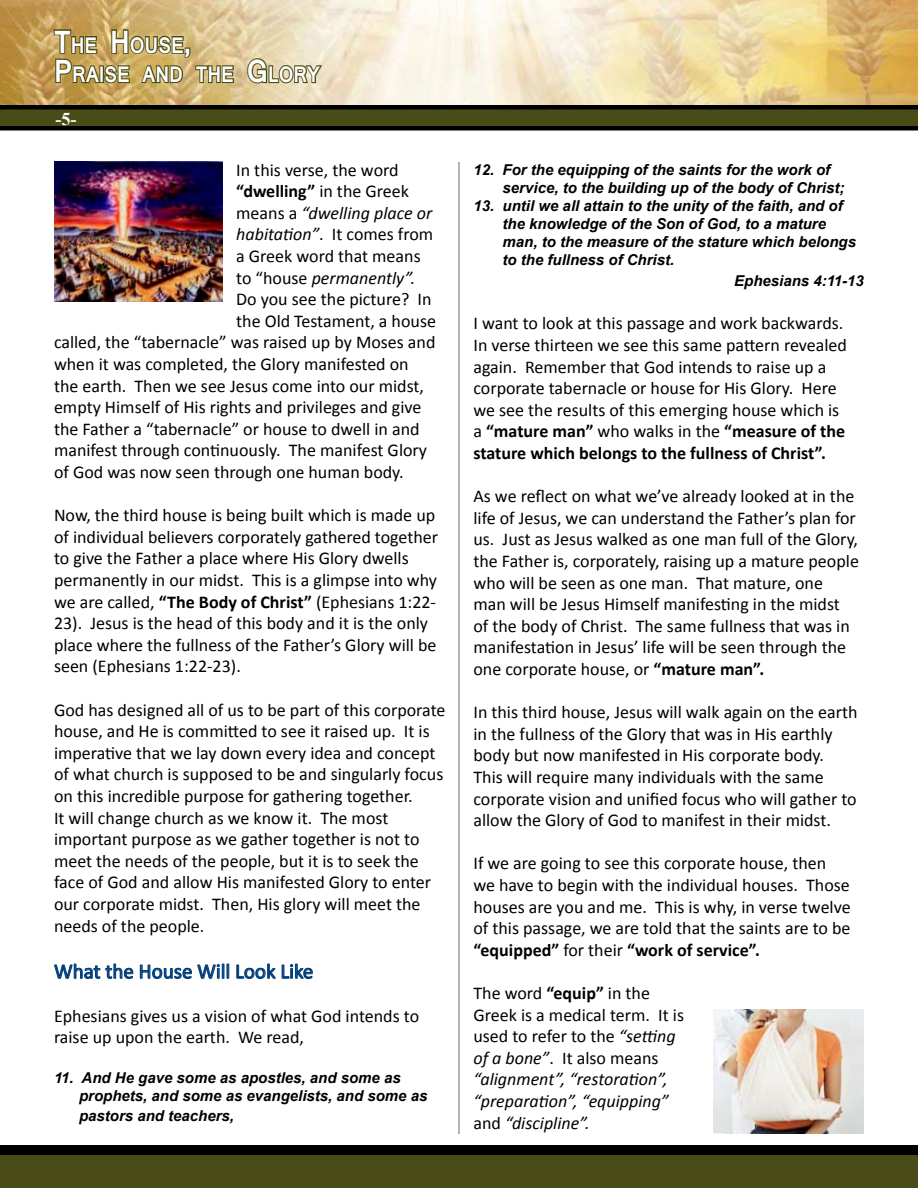
<style>
.page{position:relative;width:918px;height:1188px;background:#fff}
.page>*{position:absolute;margin:0;border:0;box-sizing:border-box;transform-origin:0 0}
.t1{font:700 21.15px/29.2px "Mangal";color:#fff;scale:.85 1}
.t2{font:21px "Calibri";color:#003d79}
.t3{font:18px/21.6px "Calibri";color:#000}
.t4{font:italic 18px/21.6px "Calibri";color:#000}
.t5{font:700 18px "Calibri";color:#000}
.t6{font:700 18px "Times New Roman";color:#fff}
.t7{font:italic 700 15px/18px "Arial";color:#000}
.s1{font-size:30.15px}
.s2{font-weight:400}
.s3{font-style:normal}
.s4{font-style:italic}
.s5{font-weight:700}
.s6{font-weight:700;font-style:normal}
</style>
<div class="page">
<svg style="left:54px;top:963px;width:80px;height:16px"></svg>
<svg style="left:140px;top:963px;width:90px;height:16px"></svg>
<svg style="left:236px;top:963px;width:77px;height:16px"></svg>
<div style="left:0;top:1152px;width:918px;height:36px;background:#494c17"></div>
<img style="left:713px;top:1009px;width:151px;height:125px">
<div style="left:0;top:1145px;width:918px;height:10px;background:#000"></div>
<hr style="left:458px;top:162px;width:2px;height:972px;background:#9b9c9f">
<img style="left:0;top:0;width:918px;height:105px">
<svg style="left:0;top:105px;width:918px;height:25px;background:#30320f"></svg>
<svg style="left:53px;top:28px;width:182px;height:57px;background:#a59153"></svg>
<svg style="left:246px;top:57px;width:78px;height:28px;background:#aca47c"></svg>
<img style="left:54px;top:162px;width:168px;height:139px">
<p class="t1" style="left:54px;top:30px;width:315px"><span class="s1">T</span>HE <span class="s1">H</span>OUSE<span class="s1">,<br>P</span>RAISE AND THE <span class="s1">G</span>LORY</p>
<p class="t6" style="left:56px;top:106px;width:22px">-5-</p>
<p class="t3" style="left:236px;top:159px;width:164px">In this verse, the word</p>
<p class="t5" style="left:236px;top:180px;width:174px">“dwelling” <span class="s2">in the Greek</span></p>
<p class="t4" style="left:236px;top:201px;width:197px"><span class="s3">means a</span> “dwelling place or</p>
<p class="t3" style="left:236px;top:224px;width:199px"><span class="s4">habitation”</span>. It comes from</p>
<p class="t3" style="left:236px;top:245px;width:186px">a Greek word that means</p>
<p class="t4" style="left:236px;top:266px;width:180px"><span class="s3">to “house</span> permanently”.</p>
<p class="t3" style="left:236px;top:288px;width:197px">Do you see the picture? In</p>
<p class="t3" style="left:236px;top:310px;width:201px">the Old Testament, a house</p>
<p class="t3" style="left:54px;top:332px;width:383px">called, the “tabernacle” was raised up by Moses and</p>
<p class="t3" style="left:54px;top:353px;width:356px">when it was completed, the Glory manifested on</p>
<p class="t3" style="left:54px;top:375px;width:372px">the earth. Then we see Jesus come into our midst,</p>
<p class="t3" style="left:54px;top:396px;width:369px">empty Himself of His rights and privileges and give</p>
<p class="t3" style="left:54px;top:418px;width:367px">the Father a “tabernacle” or house to dwell in and</p>
<p class="t3" style="left:54px;top:440px;width:375px">manifest through continuously. The manifest Glory</p>
<p class="t3" style="left:54px;top:461px;width:351px">of God was now seen through one human body.</p>
<p class="t3" style="left:54px;top:504px;width:386px">Now, the third house is being built which is made up of individual believers corporately gathered together to give the Father a place where His Glory dwells permanently in our midst. This is a glimpse into why we are called, <span class="s5">“The Body of Christ”</span> (Ephesians 1:22- 23). Jesus is the head of this body and it is the only place where the fullness of the Father’s Glory will be seen (Ephesians 1:22-23).</p>
<p class="t3" style="left:54px;top:699px;width:393px">God has designed all of us to be part of this corporate house, and He is committed to see it raised up. It is imperative that we lay down every idea and concept of what church is supposed to be and singularly focus on this incredible purpose for gathering together.<br>It will change church as we know it. The most important purpose as we gather together is not to meet the needs of the people, but it is to seek the face of God and allow His manifested Glory to enter our corporate midst. Then, His glory will meet the needs of the people.</p>
<p class="t2" style="left:54px;top:958px;width:261px">What the House Will Look Like</p>
<p class="t3" style="left:54px;top:1005px;width:367px">Ephesians gives us a vision of what God intends to raise up upon the earth. We read,</p>
<p class="t7" style="left:79px;top:1069px;width:350px;text-indent:-25px">11. And He gave some as apostles, and some as prophets, and some as evangelists, and some as</p>
<p class="t7" style="left:79px;top:1107px;width:157px">pastors and teachers,</p>
<p class="t7" style="left:503px;top:161px;width:343px;text-indent:-29px">12. For the equipping of the saints for the work of service, to the building up of the body of Christ;</p>
<p class="t7" style="left:503px;top:197px;width:355px;text-indent:-29px">13. until we all attain to the unity of the faith, and of the knowledge of the Son of God, to a mature man, to the measure of the stature which belongs to the fullness of Christ.</p>
<p class="t7" style="left:734px;top:272px;width:131px">Ephesians 4:11-13</p>
<p class="t3" style="left:473px;top:313px;width:375px">I want to look at this passage and work backwards.<br>In verse thirteen we see this same pattern revealed again. Remember that God intends to raise up a corporate tabernacle or house for His Glory. Here we see the results of this emerging house which is a <span class="s5">“mature man”</span> who walks in the <span class="s5">“measure of the stature which belongs to the fullness of Christ”.</span></p>
<p class="t3" style="left:473px;top:485px;width:387px">As we reflect on what we’ve already looked at in the life of Jesus, we can understand the Father’s plan for us. Just as Jesus walked as one man full of the Glory, the Father is, corporately, raising up a mature people who will be seen as one man. That mature, one man will be Jesus Himself manifesting in the midst of the body of Christ. The same fullness that was in manifestation in Jesus’ life will be seen through the one corporate house, or <span class="s5">“mature man”.</span></p>
<p class="t3" style="left:473px;top:701px;width:386px">In this third house, Jesus will walk again on the earth in the fullness of the Glory that was in His earthly body but now manifested in His corporate body.<br>This will require many individuals with the same corporate vision and unified focus who will gather to allow the Glory of God to manifest in their midst.</p>
<p class="t3" style="left:473px;top:853px;width:379px">If we are going to see this corporate house, then we have to begin with the individual houses. Those houses are you and me. This is why, in verse twelve of this passage, we are told that the saints are to be <span class="s5">“equipped”</span> for their <span class="s5">“work of service”.</span></p>
<p class="t4" style="left:473px;top:982px;width:212px"><span class="s3">The word</span> <span class="s6">“equip”</span> <span class="s3">in the<br>Greek is a medical term. It is used to refer to the</span> “setting of a bone”<span class="s3">. It also means </span>“alignment”, “restoration”, “preparation”, “equipping” <span class="s3">and</span> “discipline”.</p>
</div>
